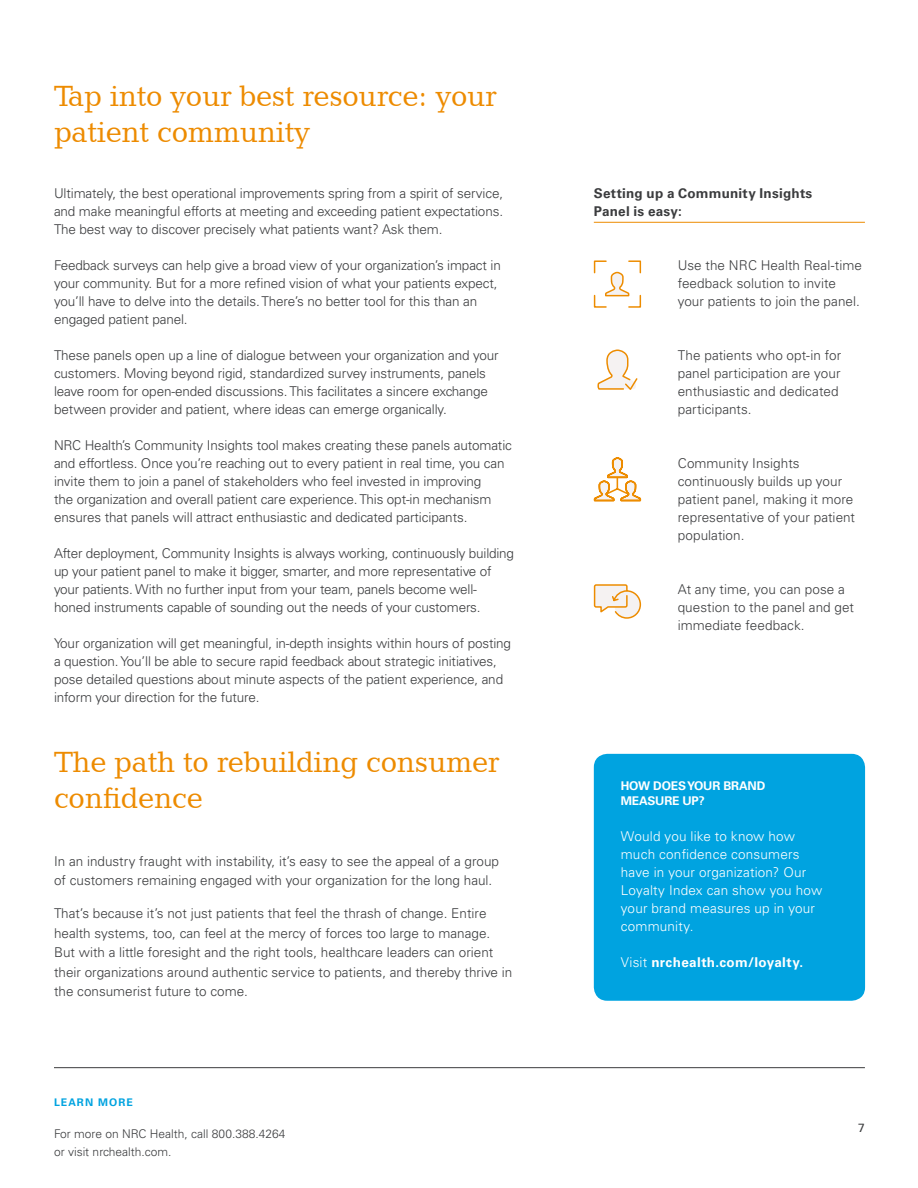
<style>
.page{position:relative;width:918px;height:1188px;background:#fff}
.page>*{position:absolute;margin:0;border:0;box-sizing:border-box;transform-origin:0 0}
.t1{font:30px/36px "Candida BT";letter-spacing:-.01em;color:#ed8b00}
.Body{font:300 13.5px/18px "Univers LT Std";letter-spacing:-.01em;color:#3b3c3e}
.t2{font:300 13.5px/18px "Univers LT Std";letter-spacing:.015em;color:#fff}
.Callout_heading__Rul{font:700 13.5px/18px "Univers LT Std";letter-spacing:.015em;color:#3b3c3e}
.t3{font:700 13.5px "Univers LT Std";letter-spacing:.025em;color:#fff}
.t4{font:300 12px/18px "Univers LT Std";color:#3b3c3e}
.H2_Gray{font:700 12px/15px "Univers LT Std";letter-spacing:-.015em;color:#fff}
.t5{font:12px "Univers LT Std";color:#3b3c3e}
.t6{font:700 10.5px "Univers LT Std";letter-spacing:.1em;color:#00a3e0}
.s1{font-weight:300}
</style>
<div class="page">
<hr style="left:54px;top:1067px;width:811px;height:1px;background:#3b3c3e">
<div style="left:594px;top:754px;width:271px;height:247px;background:#00a3e0;border-radius:14px"></div>
<hr style="left:594px;top:222px;width:271px;height:1px;background:#ed8b00">
<svg style="left:597px;top:349px;width:41px;height:41px"></svg>
<svg style="left:593px;top:260px;width:49px;height:48px"></svg>
<svg style="left:593px;top:584px;width:49px;height:35px"></svg>
<svg style="left:593px;top:457px;width:49px;height:45px"></svg>
<h1 class="t1" style="left:54px;top:77px;width:444px">Tap into your best resource: your patient community</h1>
<p class="Body" style="left:54px;top:184px;width:451px;text-align:justify">Ultimately, the best operational improvements spring from a spirit of service, and make meaningful efforts at meeting and exceeding patient expectations.<br>The best way to discover precisely what patients want? Ask them.</p>
<p class="Body" style="left:54px;top:256px;width:448px">Feedback surveys can help give a broad view of your organization’s impact in your community. But for a more refined vision of what your patients expect, you’ll have to delve into the details. There’s no better tool for this than an engaged patient panel.</p>
<p class="Body" style="left:54px;top:346px;width:446px">These panels open up a line of dialogue between your organization and your customers. Moving beyond rigid, standardized survey instruments, panels leave room for open-ended discussions. This facilitates a sincere exchange between provider and patient, where ideas can emerge organically.</p>
<p class="Body" style="left:54px;top:436px;width:459px">NRC Health’s Community Insights tool makes creating these panels automatic and effortless. Once you’re reaching out to every patient in real time, you can invite them to join a panel of stakeholders who feel invested in improving<br>the organization and overall patient care experience. This opt-in mechanism ensures that panels will attract enthusiastic and dedicated participants.</p>
<p class="Body" style="left:54px;top:544px;width:462px">After deployment, Community Insights is always working, continuously building up your patient panel to make it bigger, smarter, and more representative of your patients. With no further input from your team, panels become well&shy;honed instruments capable of sounding out the needs of your customers.</p>
<p class="Body" style="left:54px;top:634px;width:459px">Your organization will get meaningful, in-depth insights within hours of posting a question. You’ll be able to secure rapid feedback about strategic initiatives, pose detailed questions about minute aspects of the patient experience, and inform your direction for the future.</p>
<h1 class="t1" style="left:54px;top:743px;width:447px">The path to rebuilding consumer confidence</h1>
<p class="Body" style="left:54px;top:851px;width:447px;line-height:19.5px">In an industry fraught with instability, it’s easy to see the appeal of a group of customers remaining engaged with your organization for the long haul.</p>
<p class="Body" style="left:54px;top:903px;width:460px;line-height:19.5px">That’s because it’s not just patients that feel the thrash of change. Entire health systems, too, can feel at the mercy of forces too large to manage.<br>But with a little foresight and the right tools, healthcare leaders can orient their organizations around authentic service to patients, and thereby thrive in the consumerist future to come.</p>
<p class="t6" style="left:54px;top:1096px;width:80px">LEARN MORE</p>
<p class="t4" style="left:54px;top:1125px;width:233px">For more on NRC Health, call 800.388.4264 or visit nrchealth.com.</p>
<p class="Callout_heading__Rul" style="left:594px;top:184px;width:220px">Setting up a Community Insights<br>Panel is easy:</p>
<p class="Body" style="left:678px;top:256px;width:186px">Use the NRC Health Real-time feedback solution to invite your patients to join the panel.</p>
<p class="Body" style="left:678px;top:346px;width:165px">The patients who opt-in for panel participation are your enthusiastic and dedicated participants.</p>
<p class="Body" style="left:678px;top:454px;width:179px">Community Insights continuously builds up your patient panel, making it more representative of your patient population.</p>
<p class="Body" style="left:678px;top:580px;width:178px">At any time, you can pose a question to the panel and get immediate feedback.</p>
<p class="H2_Gray" style="left:621px;top:778px;width:146px">HOW DOES YOUR BRAND<br>MEASURE UP?</p>
<p class="t2" style="left:621px;top:827px;width:203px">Would you like to know how much confidence consumers have in your organization? Our<br>Loyalty Index can show you how your brand measures up in your community.</p>
<p class="t3" style="left:621px;top:954px;width:184px"><span class="s1">Visit</span> nrchealth.com/loyalty.</p>
<p class="t5" style="left:858px;top:1120px;width:8px">7</p>
</div>
